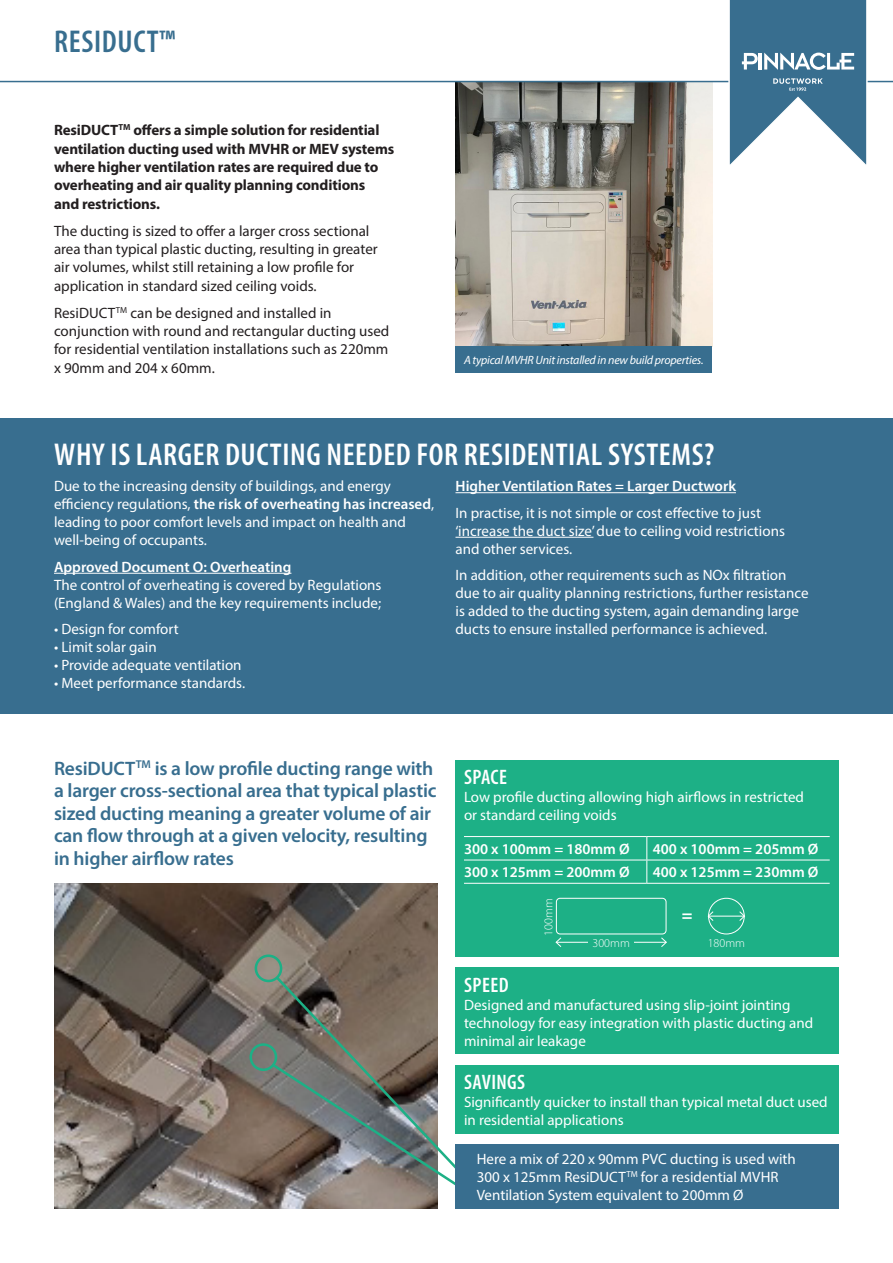
<style>
.page{position:relative;width:893px;height:1263px;background:#fff}
.page>*{position:absolute;margin:0;border:0;box-sizing:border-box;transform-origin:0 0}
.t1{font:600 condensed 31.65px "Myriad Pro";letter-spacing:.02em;color:#fff}
.t2{font:600 condensed 31.65px "Myriad Pro";letter-spacing:.02em;color:#386e8f}
.t3{font:600 condensed 21px "Myriad Pro";letter-spacing:.02em;color:#fff}
.t4{font:600 19.5px/22.5px "Myriad Pro";letter-spacing:-.01em;color:#386e8f}
.t5{font:700 18px "Myriad Pro";color:#fff}
.t6{font:15px/18px "Myriad Pro";color:#fff}
.t7{font:15px/18.3px "Myriad Pro";color:#231f20}
.t8{font:700 15px/18.3px "Myriad Pro";letter-spacing:-.01em;color:#231f20}
.t9{font:600 15px "Myriad Pro";color:#fff}
.t10{font:italic 12px "Myriad Pro";letter-spacing:-.02em;color:#fff}
.t11{font:300 12px "Myriad Pro";color:#fff}
.s1{font-weight:600}
</style>
<div class="page">
<img style="left:455px;top:82px;width:257px;height:265px">
<hr style="left:0;top:81px;width:893px;height:1px;background:#386e8f">
<img style="left:54px;top:884px;width:383px;height:325px">
<div style="left:0;top:419px;width:893px;height:295px;background:#386e8f"></div>
<hr style="left:54px;top:573px;width:237px;height:1px;background:#fff">
<hr style="left:455px;top:492px;width:281px;height:1px;background:#fff">
<hr style="left:455px;top:537px;width:138px;height:1px;background:#fff">
<svg style="left:728px;top:0;width:140px;height:165px"></svg>
<div style="left:255px;top:954px;width:27px;height:28px;border:3px solid #1db086;border-radius:50%"></div>
<div style="left:249px;top:1043px;width:28px;height:28px;border:3px solid #1db086;border-radius:50%"></div>
<svg style="left:269px;top:974px;width:194px;height:216px;background:#7c7a73"></svg>
<div style="left:455px;top:347px;width:257px;height:26px;background:#386e8f"></div>
<div style="left:455px;top:967px;width:384px;height:87px;background:#1db086"></div>
<div style="left:455px;top:1065px;width:384px;height:68px;background:#1db086"></div>
<div style="left:455px;top:1144px;width:384px;height:64px;background:#386e8f"></div>
<div style="left:455px;top:760px;width:384px;height:197px;background:#1db086"></div>
<hr style="left:464px;top:836px;width:183px;height:1px;background:#fff">
<hr style="left:647px;top:836px;width:183px;height:1px;background:#fff">
<hr style="left:464px;top:860px;width:183px;height:1px;background:#fff">
<hr style="left:647px;top:860px;width:183px;height:1px;background:#fff">
<svg style="left:646px;top:837px;width:1px;height:46px"></svg>
<hr style="left:464px;top:883px;width:183px;height:1px;background:#fff">
<hr style="left:647px;top:883px;width:183px;height:1px;background:#fff">
<div style="left:556px;top:898px;width:110px;height:36px;border:1px solid #fff;border-radius:4px"></div>
<hr style="left:556px;top:942px;width:110px;height:1px;background:#fff">
<svg style="left:556px;top:937px;width:5px;height:10px"></svg>
<svg style="left:661px;top:937px;width:6px;height:10px"></svg>
<div style="left:588px;top:938px;width:46px;height:9px;background:#1db086"></div>
<div style="left:708px;top:898px;width:37px;height:36px;border:1px solid #fff;border-radius:50%"></div>
<hr style="left:708px;top:916px;width:36px;height:1px;background:#fff">
<svg style="left:708px;top:911px;width:6px;height:10px"></svg>
<svg style="left:739px;top:911px;width:6px;height:10px"></svg>
<p class="t2" style="left:54px;top:22px;width:123px">RESIDUCT™</p>
<p class="t8" style="left:54px;top:121px;width:342px">ResiDUCT<sup>TM</sup> offers a simple solution for residential ventilation ducting used with MVHR or MEV systems where higher ventilation rates are required due to overheating and air quality planning conditions and restrictions.</p>
<p class="t7" style="left:54px;top:221px;width:325px">The ducting is sized to offer a larger cross sectional area than typical plastic ducting, resulting in greater air volumes, whilst still retaining a low profile for application in standard sized ceiling voids.</p>
<p class="t7" style="left:54px;top:303px;width:337px">ResiDUCT<sup>TM</sup> can be designed and installed in conjunction with round and rectangular ducting used for residential ventilation installations such as 220mm x 90mm and 204 x 60mm.</p>
<p class="t10" style="left:464px;top:353px;width:241px">A typical MVHR Unit installed in new build properties.</p>
<p class="t1" style="left:54px;top:435px;width:661px">WHY IS LARGER DUCTING NEEDED FOR RESIDENTIAL SYSTEMS?</p>
<p class="t6" style="left:54px;top:477px;width:382px">Due to the increasing density of buildings, and energy efficiency regulations, <span class="s1">the risk of overheating has increased</span>, leading to poor comfort levels and impact on health and well-being of occupants.</p>
<p class="t9" style="left:54px;top:557px;width:239px">Approved Document O: Overheating</p>
<p class="t6" style="left:54px;top:575px;width:329px">The control of overheating is covered by Regulations (England &amp; Wales) and the key requirements include;</p>
<p class="t6" style="left:54px;top:620px;width:126px">• Design for comfort</p>
<p class="t6" style="left:54px;top:638px;width:104px">• Limit solar gain</p>
<p class="t6" style="left:54px;top:656px;width:189px">• Provide adequate ventilation</p>
<p class="t6" style="left:54px;top:674px;width:193px">• Meet performance standards.</p>
<p class="t9" style="left:455px;top:477px;width:282px">Higher Ventilation Rates = Larger Ductwork</p>
<p class="t6" style="left:455px;top:503px;width:331px">In practise, it is not simple or cost effective to just ‘increase the duct size’ due to ceiling void restrictions and other services.</p>
<p class="t6" style="left:455px;top:566px;width:355px">In addition, other requirements such as NOx filtration due to air quality planning restrictions, further resistance is added to the ducting system, again demanding large ducts to ensure installed performance is achieved.</p>
<p class="t4" style="left:54px;top:756px;width:384px">ResiDUCT<sup>TM</sup> is a low profile ducting range with a larger cross-sectional area that typical plastic sized ducting meaning a greater volume of air can flow through at a given velocity, resulting in higher airflow rates</p>
<p class="t3" style="left:464px;top:764px;width:44px">SPACE</p>
<p class="t6" style="left:464px;top:788px;width:342px">Low profile ducting allowing high airflows in restricted or standard ceiling voids</p>
<p class="t9" style="left:464px;top:839px;width:167px">300 x 100mm = 180mm Ø</p>
<p class="t9" style="left:653px;top:839px;width:167px">400 x 100mm = 205mm Ø</p>
<p class="t9" style="left:464px;top:863px;width:167px">300 x 125mm = 200mm Ø</p>
<p class="t9" style="left:653px;top:863px;width:167px">400 x 125mm = 230mm Ø</p>
<p class="t11" style="left:541px;top:936px;width:39px;rotate:-90deg">100mm</p>
<p class="t11" style="left:593px;top:935px;width:39px">300mm</p>
<p class="t5" style="left:682px;top:903px;width:12px">=</p>
<p class="t11" style="left:708px;top:936px;width:39px">180mm</p>
<p class="t3" style="left:464px;top:972px;width:46px">SPEED</p>
<p class="t6" style="left:464px;top:995px;width:351px">Designed and manufactured using slip-joint jointing technology for easy integration with plastic ducting and minimal air leakage</p>
<p class="t3" style="left:464px;top:1069px;width:63px">SAVINGS</p>
<p class="t6" style="left:464px;top:1093px;width:365px">Significantly quicker to install than typical metal duct used in residential applications</p>
<p class="t6" style="left:477px;top:1149px;width:321px">Here a mix of 220 x 90mm PVC ducting is used with<br>300 x 125mm ResiDUCT<sup>TM</sup> for a residential MVHR<br>Ventilation System equivalent to 200mm Ø</p>
</div>
